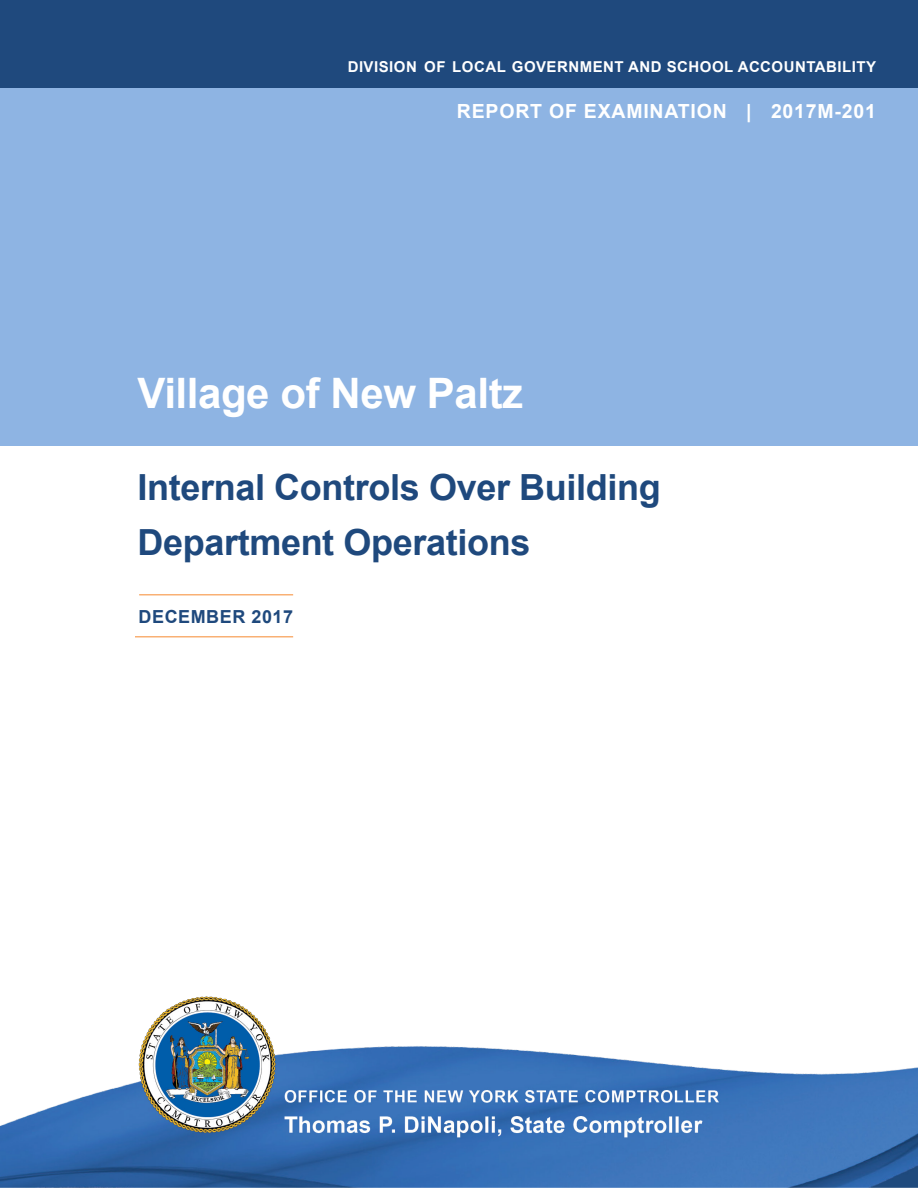
<style>
.page{position:relative;width:918px;height:1188px;background:#fff}
.page>*{position:absolute;margin:0;border:0;box-sizing:border-box;transform-origin:0 0}
.t1{font:700 42px "Arial";letter-spacing:-.01em;color:#fff}
.t2{font:700 36px/55.5px "Arial";letter-spacing:-.01em;color:#1f497d}
.t3{font:700 19.5px "Arial";letter-spacing:.04em;color:#fff}
.Sidebar_Text{font:700 18px "Arial";letter-spacing:.03em;color:#1f497d}
.t4{font:700 15px "Arial";letter-spacing:.03em;color:#fff}
</style>
<div class="page">
<div style="left:0;top:0;width:918px;height:446px;background:#8eb4e3"></div>
<div style="left:0;top:0;width:918px;height:88px;background:#1f497d"></div>
<hr style="left:139px;top:594px;width:154px;height:2px;background:#f9b074">
<hr style="left:135px;top:636px;width:158px;height:2px;background:#f9b074">
<img style="left:0;top:996px;width:918px;height:192px">
<p class="t4" style="left:348px;top:56px;width:530px">DIVISION OF LOCAL GOVERNMENT AND SCHOOL ACCOUNTABILITY</p>
<p class="t3" style="left:457px;top:98px;width:420px">REPORT OF EXAMINATION | 2017M-201</p>
<p class="t1" style="left:138px;top:366px;width:387px">Village of New Paltz</p>
<p class="t2" style="left:138px;top:461px;width:525px">Internal Controls Over Building<br>Department Operations</p>
<p class="Sidebar_Text" style="left:139px;top:604px;width:156px">DECEMBER 2017</p>
</div>
